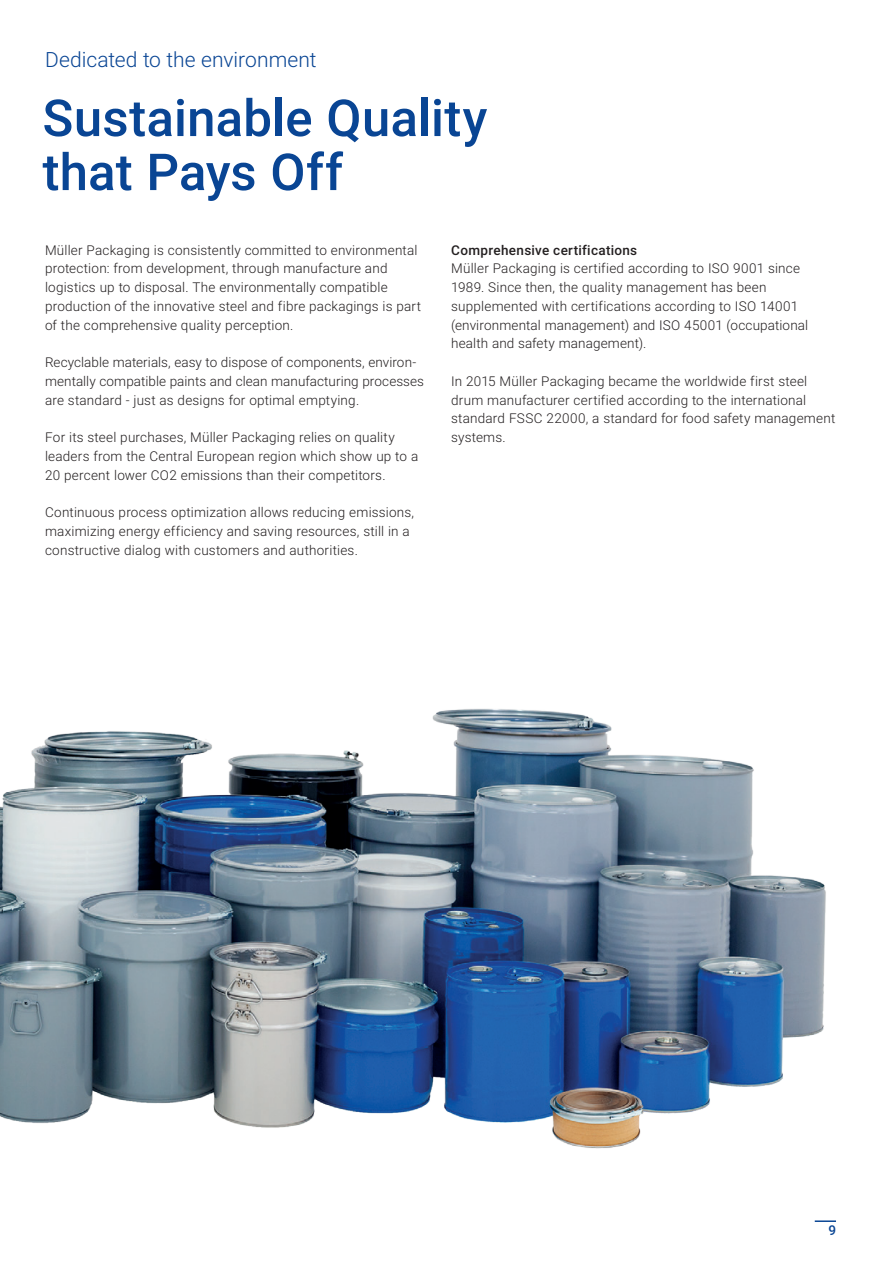
<style>
.page{position:relative;width:876px;height:1263px;background:#fff}
.page>*{position:absolute;margin:0;border:0;box-sizing:border-box;transform-origin:0 0}
.t1{font:500 51px/54px "Roboto";color:#094594}
.t2{font:300 21px "Roboto";color:#094594}
.t3{font:300 13.5px/18.8px "Roboto";letter-spacing:.015em;color:#231f20}
.t4{font:500 13.5px "Roboto";letter-spacing:.025em;color:#231f20}
.t5{font:500 13.5px "Roboto";color:#094594}
</style>
<div class="page">
<hr style="left:815px;top:1220px;width:21px;height:2px;background:#094594">
<img style="left:0;top:709px;width:826px;height:440px">
<h2 class="t2" style="left:45px;top:45px;width:273px">Dedicated to the environment</h2>
<h1 class="t1" style="left:43px;top:89px;width:446px">Sustainable Quality that Pays Off</h1>
<p class="t3" style="left:45px;top:240px;width:378px">Müller Packaging is consistently committed to environmental protection: from development, through manufacture and logistics up to disposal. The environmentally compatible production of the innovative steel and fibre packagings is part of the comprehensive quality perception.</p>
<p class="t3" style="left:45px;top:352px;width:380px">Recyclable materials, easy to dispose of components, environ&shy;mentally compatible paints and clean manufacturing processes are standard - just as designs for optimal emptying.</p>
<p class="t3" style="left:45px;top:427px;width:375px">For its steel purchases, Müller Packaging relies on quality leaders from the Central European region which show up to a<br>20 percent lower CO2 emissions than their competitors.</p>
<p class="t3" style="left:45px;top:502px;width:371px">Continuous process optimization allows reducing emissions, maximizing energy efficiency and saving resources, still in a constructive dialog with customers and authorities.</p>
<p class="t4" style="left:451px;top:240px;width:188px">Comprehensive certifications</p>
<p class="t3" style="left:451px;top:259px;width:359px">Müller Packaging is certified according to ISO 9001 since 1989. Since then, the quality management has been supplemented with certifications according to ISO 14001 (environmental management) and ISO 45001 (occupational health and safety management).</p>
<p class="t3" style="left:451px;top:371px;width:386px">In 2015 Müller Packaging became the worldwide first steel drum manufacturer certified according to the international standard FSSC 22000, a standard for food safety management systems.</p>
<p class="t5" style="left:828px;top:1220px;width:9px">9</p>
</div>
